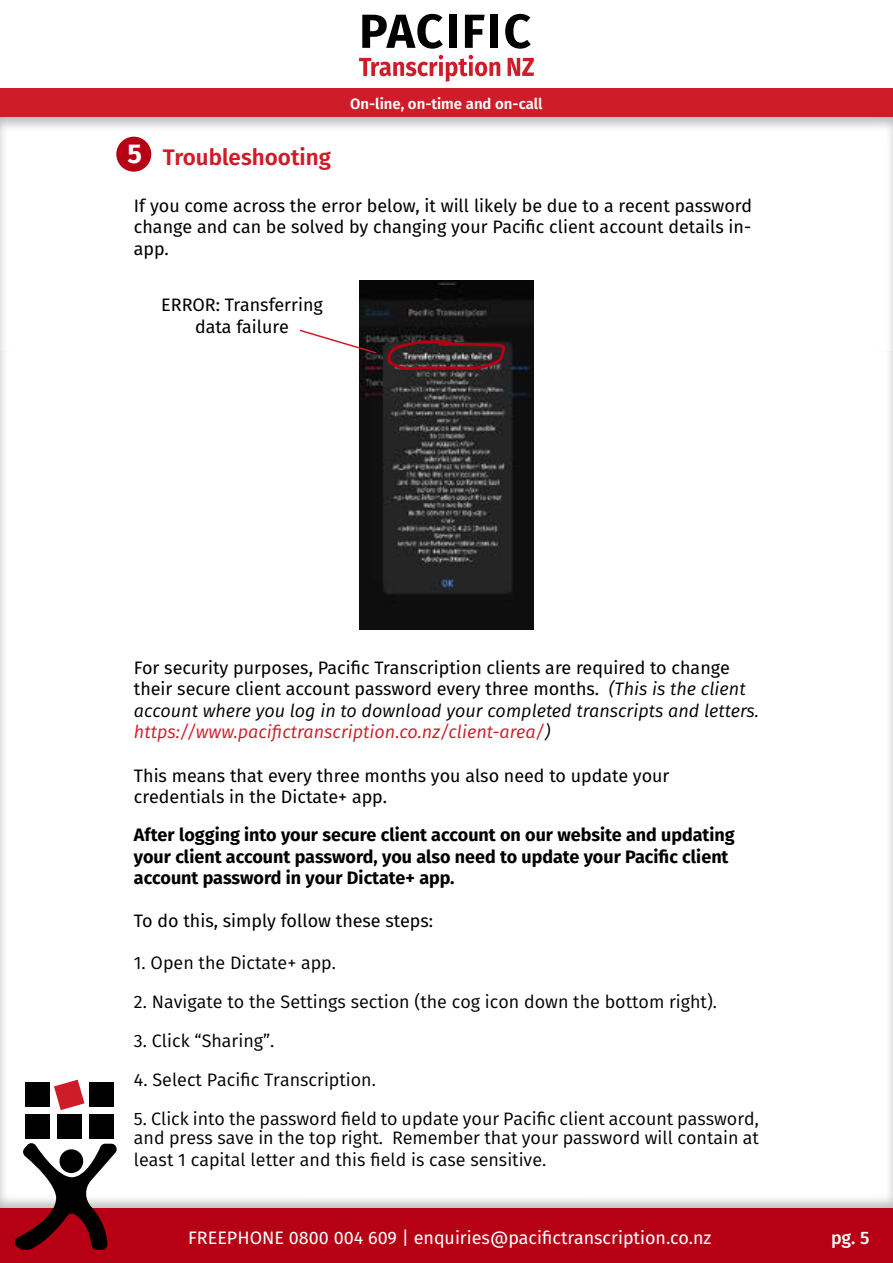
<style>
.page{position:relative;width:893px;height:1263px;background:#fff}
.page>*{position:absolute;margin:0;border:0;box-sizing:border-box;transform-origin:0 0}
.t1{font:600 22.5px "Fira Sans";color:#cf1c29}
.t2{font:18px/21.6px "Fira Sans";color:#000}
.t3{font:18px/19.5px "Fira Sans";color:#000}
.t4{font:700 18px/21.6px "Fira Sans";color:#000}
.t5{font:18px "Fira Sans";color:#fff}
.t6{font:500 18px "Fira Sans";color:#fff}
.t7{font:600 15px "Fira Sans";color:#fff}
.s1{font-weight:700;font-size:27.15px;color:#fff}
.s2{font-style:italic}
.s3{font-style:italic;color:#ce1b28}
</style>
<div class="page">
<div style="left:0;top:1209px;width:893px;height:54px;background:#b60014"></div>
<svg style="left:14px;top:1143px;width:104px;height:108px"></svg>
<div style="left:60px;top:1149px;width:23px;height:24px;background:#000;border-radius:50%"></div>
<div style="left:25px;top:1082px;width:25px;height:25px;background:#000"></div>
<svg style="left:54px;top:1080px;width:30px;height:30px"></svg>
<div style="left:89px;top:1082px;width:25px;height:25px;background:#000"></div>
<div style="left:25px;top:1114px;width:25px;height:25px;background:#000"></div>
<div style="left:57px;top:1114px;width:25px;height:25px;background:#000"></div>
<div style="left:89px;top:1114px;width:25px;height:25px;background:#000"></div>
<div style="left:0;top:88px;width:893px;height:28px;background:#cf1c29"></div>
<svg style="left:359px;top:55px;width:141px;height:27px"></svg>
<svg style="left:508px;top:58px;width:26px;height:18px"></svg>
<svg style="left:362px;top:14px;width:81px;height:35px"></svg>
<div style="left:449px;top:15px;width:7px;height:33px;background:#000"></div>
<svg style="left:465px;top:15px;width:20px;height:33px"></svg>
<div style="left:490px;top:15px;width:8px;height:33px;background:#000"></div>
<svg style="left:505px;top:14px;width:26px;height:35px"></svg>
<div style="left:116px;top:137px;width:35px;height:35px;background:#b60014;border-radius:50%"></div>
<img style="left:359px;top:281px;width:175px;height:349px">
<svg style="left:300px;top:328px;width:78px;height:27px"></svg>
<svg style="left:386px;top:339px;width:122px;height:34px;background:#4d2b2f"></svg>
<p class="t7" style="left:350px;top:92px;width:194px">On-line, on-time and on-call</p>
<p class="t1" style="left:127px;top:138px;width:205px"><span class="s1">5</span> Troubleshooting</p>
<p class="t2" style="left:134px;top:194px;width:620px;text-align:justify">If you come across the error below, it will likely be due to a recent password change and can be solved by changing your Pacific client account details in&shy;app.</p>
<p class="t2" style="left:161px;top:294px;width:163px;text-align:center">ERROR: Transferring data failure</p>
<p class="t2" style="left:134px;top:656px;width:627px">For security purposes, Pacific Transcription clients are required to change their secure client account password every three months. <span class="s2">(This is the client account where you log in to download your completed transcripts and letters. </span><span class="s3">https://www.pacifictranscription.co.nz/client-area/</span><span class="s2">)</span></p>
<p class="t2" style="left:134px;top:764px;width:537px">This means that every three months you also need to update your credentials in the Dictate+ app.</p>
<p class="t4" style="left:134px;top:823px;width:602px">After logging into your secure client account on our website and updating your client account password, you also need to update your Pacific client account password in your Dictate+ app.</p>
<p class="t2" style="left:134px;top:910px;width:301px">To do this, simply follow these steps:</p>
<p class="t3" style="left:134px;top:952px;width:204px">1. Open the Dictate+ app.</p>
<p class="t3" style="left:134px;top:991px;width:585px">2. Navigate to the Settings section (the cog icon down the bottom right).</p>
<p class="t3" style="left:134px;top:1030px;width:142px">3. Click “Sharing”.</p>
<p class="t3" style="left:134px;top:1069px;width:243px">4. Select Pacific Transcription.</p>
<p class="t3" style="left:134px;top:1108px;width:626px">5. Click into the password field to update your Pacific client account password, and press save in the top right. Remember that your password will contain at</p>
<p class="t3" style="left:134px;top:1149px;width:414px">least 1 capital letter and this field is case sensitive.</p>
<p class="t5" style="left:188px;top:1224px;width:525px">FREEPHONE 0800 004 609 | enquiries@pacifictranscription.co.nz</p>
<p class="t6" style="left:831px;top:1224px;width:40px">pg. 5</p>
</div>
